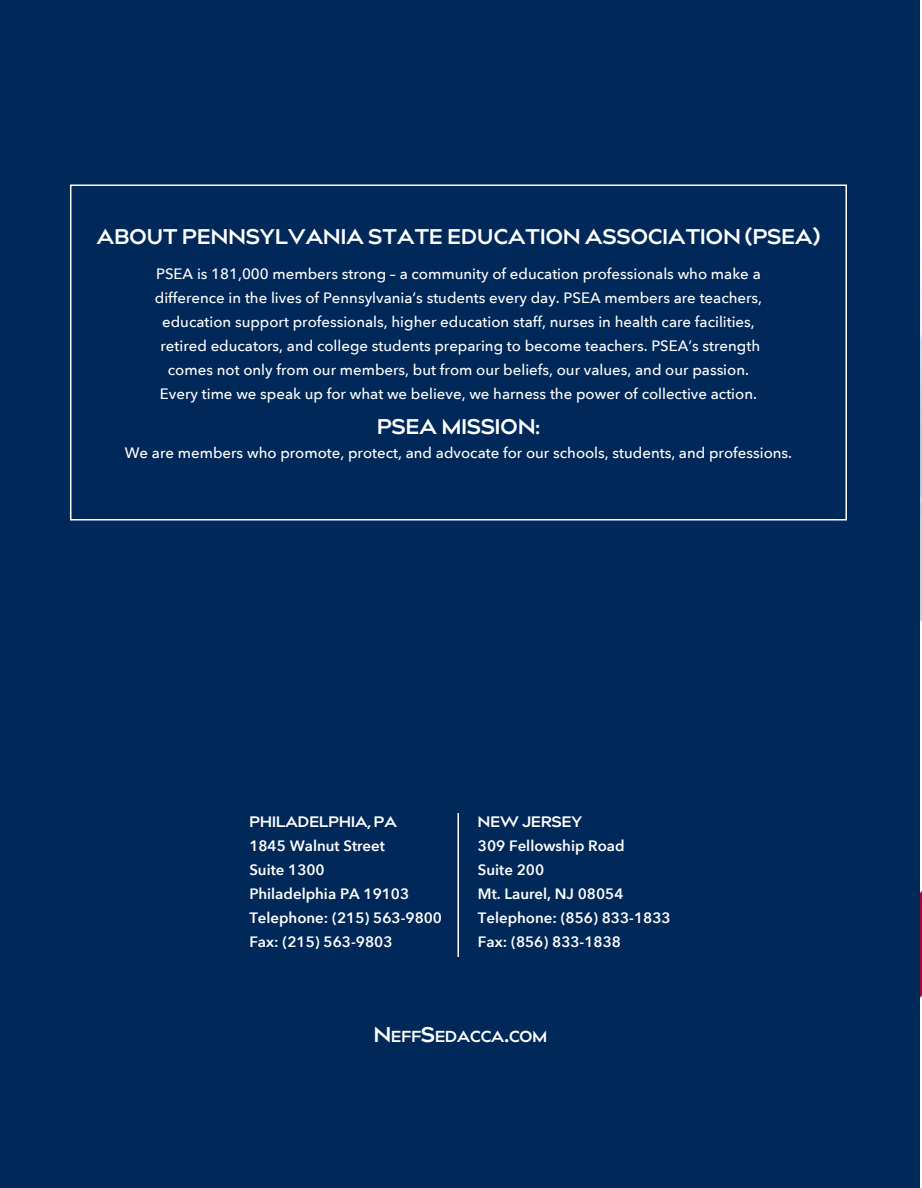
<style>
.page{position:relative;width:922px;height:1188px;background:#fff}
.page>*{position:absolute;margin:0;border:0;box-sizing:border-box;transform-origin:0 0}
.t1{font:700 21px "billcorpm 3";letter-spacing:.01em;color:#fff}
.t2{font:700 15.75px "billcorpm 3";color:#fff}
.t3{font:500 15px/24px "Avenir Next";color:#fff;text-align:center}
.t4{font:600 15px "Avenir Next";color:#fff}
.t5{font:700 15px "billcorpm 3";letter-spacing:.01em;color:#fff}
.s1{font-size:21px}
</style>
<div class="page">
<div style="left:0;top:0;width:919px;height:1188px;background:#002858"></div>
<hr style="left:457px;top:813px;width:2px;height:144px;background:#fff">
<div style="left:70px;top:185px;width:777px;height:336px;border:2px solid #fff"></div>
<p class="t1" style="left:97px;top:222px;width:724px">ABOUT PENNSYLVANIA STATE EDUCATION ASSOCIATION (PSEA)</p>
<p class="t3" style="left:155px;top:261px;width:609px">PSEA is 181,000 members strong – a community of education professionals who make a difference in the lives of Pennsylvania’s students every day. PSEA members are teachers, education support professionals, higher education staff, nurses in health care facilities, retired educators, and college students preparing to become teachers. PSEA’s strength comes not only from our members, but from our beliefs, our values, and our passion.<br>Every time we speak up for what we believe, we harness the power of collective action.</p>
<p class="t1" style="left:377px;top:411px;width:164px">PSEA MISSION:</p>
<p class="t3" style="left:125px;top:440px;width:669px">We are members who promote, protect, and advocate for our schools, students, and professions.</p>
<p class="t5" style="left:249px;top:811px;width:149px">PHILADELPHIA, PA</p>
<p class="t4" style="left:249px;top:833px;width:137px">1845 Walnut Street</p>
<p class="t4" style="left:249px;top:857px;width:77px">Suite 1300</p>
<p class="t4" style="left:249px;top:881px;width:161px">Philadelphia PA 19103</p>
<p class="t4" style="left:249px;top:905px;width:194px">Telephone: (215) 563-9800</p>
<p class="t4" style="left:249px;top:929px;width:145px">Fax: (215) 563-9803</p>
<p class="t5" style="left:478px;top:811px;width:106px">NEW JERSEY</p>
<p class="t4" style="left:478px;top:833px;width:148px">309 Fellowship Road</p>
<p class="t4" style="left:478px;top:857px;width:68px">Suite 200</p>
<p class="t4" style="left:478px;top:881px;width:147px">Mt. Laurel, NJ 08054</p>
<p class="t4" style="left:478px;top:905px;width:194px">Telephone: (856) 833-1833</p>
<p class="t4" style="left:478px;top:929px;width:145px">Fax: (856) 833-1838</p>
<p class="t2" style="left:374px;top:1026px;width:175px"><span class="s1">N</span>EFF<span class="s1">S</span>EDACCA<span class="s1">.</span>COM</p>
</div>
